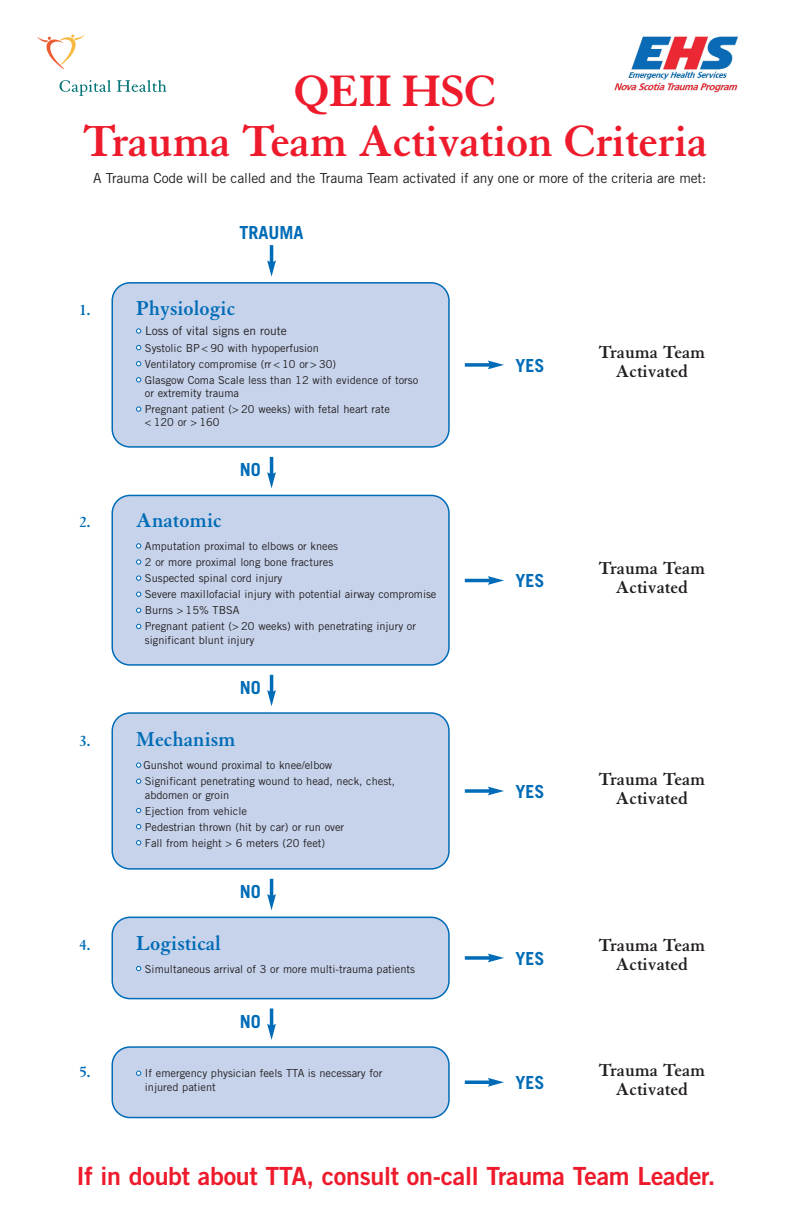
<style>
.page{position:relative;width:792px;height:1224px;background:#fff}
.page>*{position:absolute;margin:0;border:0;box-sizing:border-box;transform-origin:0 0}
.t1{font:700 48px/50px "Granjon";letter-spacing:-.01em;color:#ee1b2c;text-align:center}
.t2{font:25px "Trade Gothic Bold Two";letter-spacing:-.01em;color:#ee1b2c}
.t3{font:700 22px "Granjon";color:#006bb6}
.t4{font:700 19px/19px "Granjon";color:#231f20;text-align:center}
.t5{font:700 18px "Trade Gothic";color:#006bb6}
.t6{font:700 16px "Granjon";color:#006bb6}
.t7{font:13.9px "Trade Gothic";letter-spacing:-.01em;color:#231f20}
.t8{font:12px "Trade Gothic";color:#231f20}
.t9{font:11px/13.2px "Trade Gothic";color:#231f20}
</style>
<div class="page">
<div style="left:112px;top:283px;width:337px;height:164px;background:#c6d3eb;border-radius:18px"></div>
<div style="left:112px;top:282px;width:338px;height:166px;border:2px solid #006bb6;border-radius:18px"></div>
<div style="left:112px;top:495px;width:337px;height:170px;background:#c6d3eb;border-radius:18px"></div>
<div style="left:112px;top:495px;width:338px;height:171px;border:2px solid #006bb6;border-radius:18px"></div>
<div style="left:112px;top:713px;width:337px;height:156px;background:#c6d3eb;border-radius:18px"></div>
<div style="left:112px;top:712px;width:338px;height:158px;border:2px solid #006bb6;border-radius:18px"></div>
<div style="left:112px;top:917px;width:337px;height:82px;background:#c6d3eb;border-radius:18px"></div>
<div style="left:112px;top:917px;width:338px;height:82px;border:2px solid #006bb6;border-radius:18px"></div>
<svg style="left:465px;top:363px;width:23px;height:4px"></svg>
<svg style="left:488px;top:361px;width:16px;height:8px"></svg>
<hr style="left:465px;top:579px;width:26px;height:3px;background:#006bb6">
<svg style="left:488px;top:576px;width:16px;height:9px"></svg>
<svg style="left:465px;top:789px;width:23px;height:4px"></svg>
<svg style="left:488px;top:787px;width:16px;height:8px"></svg>
<svg style="left:465px;top:956px;width:23px;height:4px"></svg>
<svg style="left:488px;top:954px;width:16px;height:8px"></svg>
<hr style="left:465px;top:1081px;width:26px;height:3px;background:#006bb6">
<svg style="left:488px;top:1078px;width:16px;height:9px"></svg>
<hr style="left:270px;top:245px;width:3px;height:19px;background:#006bb6">
<svg style="left:267px;top:260px;width:9px;height:17px"></svg>
<hr style="left:270px;top:457px;width:3px;height:18px;background:#006bb6">
<svg style="left:267px;top:472px;width:9px;height:16px"></svg>
<hr style="left:270px;top:675px;width:3px;height:18px;background:#006bb6">
<svg style="left:267px;top:690px;width:9px;height:16px"></svg>
<hr style="left:270px;top:879px;width:3px;height:18px;background:#006bb6">
<svg style="left:267px;top:894px;width:9px;height:16px"></svg>
<hr style="left:270px;top:1009px;width:3px;height:18px;background:#006bb6">
<svg style="left:267px;top:1024px;width:9px;height:16px"></svg>
<div style="left:112px;top:1047px;width:337px;height:71px;background:#c6d3eb;border-radius:18px"></div>
<div style="left:112px;top:1046px;width:338px;height:72px;border:2px solid #006bb6;border-radius:18px"></div>
<svg style="left:60px;top:80px;width:51px;height:16px"></svg>
<svg style="left:117px;top:80px;width:49px;height:12px"></svg>
<svg style="left:37px;top:35px;width:48px;height:34px"></svg>
<img style="left:614px;top:36px;width:124px;height:57px">
<h1 class="t1" style="left:82px;top:71px;width:626px">QEII HSC<br>Trauma Team Activation Criteria</h1>
<p class="t7" style="left:93px;top:173px;width:615px">A Trauma Code will be called and the Trauma Team activated if any one or more of the criteria are met:</p>
<h3 class="t5" style="left:240px;top:226px;width:66px">TRAUMA</h3>
<h3 class="t6" style="left:80px;top:304px;width:12px">1.</h3>
<h3 class="t3" style="left:136px;top:300px;width:100px">Physiologic</h3>
<p class="t8" style="left:136px;top:326px;width:152px"><sup>●</sup> Loss of vital signs en route</p>
<p class="t9" style="left:136px;top:342px;width:184px"><sup>●</sup> Systolic BP&lt; 90 with hypoperfusion</p>
<p class="t9" style="left:136px;top:358px;width:202px"><sup>●</sup> Ventilatory compromise (rr&lt; 10 or&gt; 30)</p>
<p class="t9" style="left:145px;top:374px;width:275px;text-indent:-9px"><sup>●</sup> Glasgow Coma Scale less than 12 with evidence of torso or extremity trauma</p>
<p class="t9" style="left:145px;top:404px;width:246px;text-indent:-9px"><sup>●</sup> Pregnant patient (&gt; 20 weeks) with fetal heart rate &lt; 120 or &gt; 160</p>
<h3 class="t5" style="left:515px;top:359px;width:31px">YES</h3>
<h3 class="t4" style="left:599px;top:345px;width:108px">Trauma Team<br>Activated</h3>
<h3 class="t5" style="left:240px;top:463px;width:23px">NO</h3>
<h3 class="t6" style="left:80px;top:516px;width:12px">2.</h3>
<h3 class="t3" style="left:136px;top:512px;width:87px">Anatomic</h3>
<p class="t9" style="left:136px;top:540px;width:203px"><sup>●</sup> Amputation proximal to elbows or knees</p>
<p class="t9" style="left:136px;top:557px;width:198px"><sup>●</sup> 2 or more proximal long bone fractures</p>
<p class="t9" style="left:136px;top:573px;width:148px"><sup>●</sup> Suspected spinal cord injury</p>
<p class="t9" style="left:136px;top:589px;width:302px"><sup>●</sup> Severe maxillofacial injury with potential airway compromise</p>
<p class="t9" style="left:136px;top:605px;width:105px"><sup>●</sup> Burns &gt; 15% TBSA</p>
<p class="t9" style="left:145px;top:621px;width:273px;text-indent:-9px"><sup>●</sup> Pregnant patient (&gt; 20 weeks) with penetrating injury or significant blunt injury</p>
<h3 class="t5" style="left:515px;top:574px;width:31px">YES</h3>
<h3 class="t4" style="left:599px;top:560px;width:108px">Trauma Team<br>Activated</h3>
<h3 class="t5" style="left:240px;top:681px;width:23px">NO</h3>
<h3 class="t6" style="left:80px;top:735px;width:12px">3.</h3>
<h3 class="t3" style="left:136px;top:731px;width:101px">Mechanism</h3>
<p class="t9" style="left:136px;top:760px;width:198px"><sup>●</sup> Gunshot wound proximal to knee/elbow</p>
<p class="t9" style="left:145px;top:776px;width:252px;text-indent:-9px"><sup>●</sup> Significant penetrating wound to head, neck, chest, abdomen or groin</p>
<p class="t9" style="left:136px;top:805px;width:112px"><sup>●</sup> Ejection from vehicle</p>
<p class="t9" style="left:136px;top:821px;width:209px"><sup>●</sup> Pedestrian thrown (hit by car) or run over</p>
<p class="t9" style="left:136px;top:837px;width:190px"><sup>●</sup> Fall from height &gt; 6 meters (20 feet)</p>
<h3 class="t5" style="left:515px;top:785px;width:31px">YES</h3>
<h3 class="t4" style="left:599px;top:771px;width:108px">Trauma Team<br>Activated</h3>
<h3 class="t5" style="left:240px;top:885px;width:23px">NO</h3>
<h3 class="t6" style="left:80px;top:939px;width:12px">4.</h3>
<h3 class="t3" style="left:136px;top:935px;width:86px">Logistical</h3>
<p class="t9" style="left:136px;top:963px;width:280px"><sup>●</sup> Simultaneous arrival of 3 or more multi-trauma patients</p>
<h3 class="t5" style="left:515px;top:952px;width:31px">YES</h3>
<h3 class="t4" style="left:599px;top:938px;width:108px">Trauma Team<br>Activated</h3>
<h3 class="t5" style="left:240px;top:1015px;width:23px">NO</h3>
<h3 class="t6" style="left:80px;top:1066px;width:12px">5.</h3>
<p class="t9" style="left:145px;top:1068px;width:239px;text-indent:-9px"><sup>●</sup> If emergency physician feels TTA is necessary for injured patient</p>
<h3 class="t5" style="left:515px;top:1076px;width:31px">YES</h3>
<h3 class="t4" style="left:599px;top:1062px;width:108px">Trauma Team<br>Activated</h3>
<h2 class="t2" style="left:76px;top:1166px;width:641px">If in doubt about TTA, consult on-call Trauma Team Leader.</h2>
</div>
